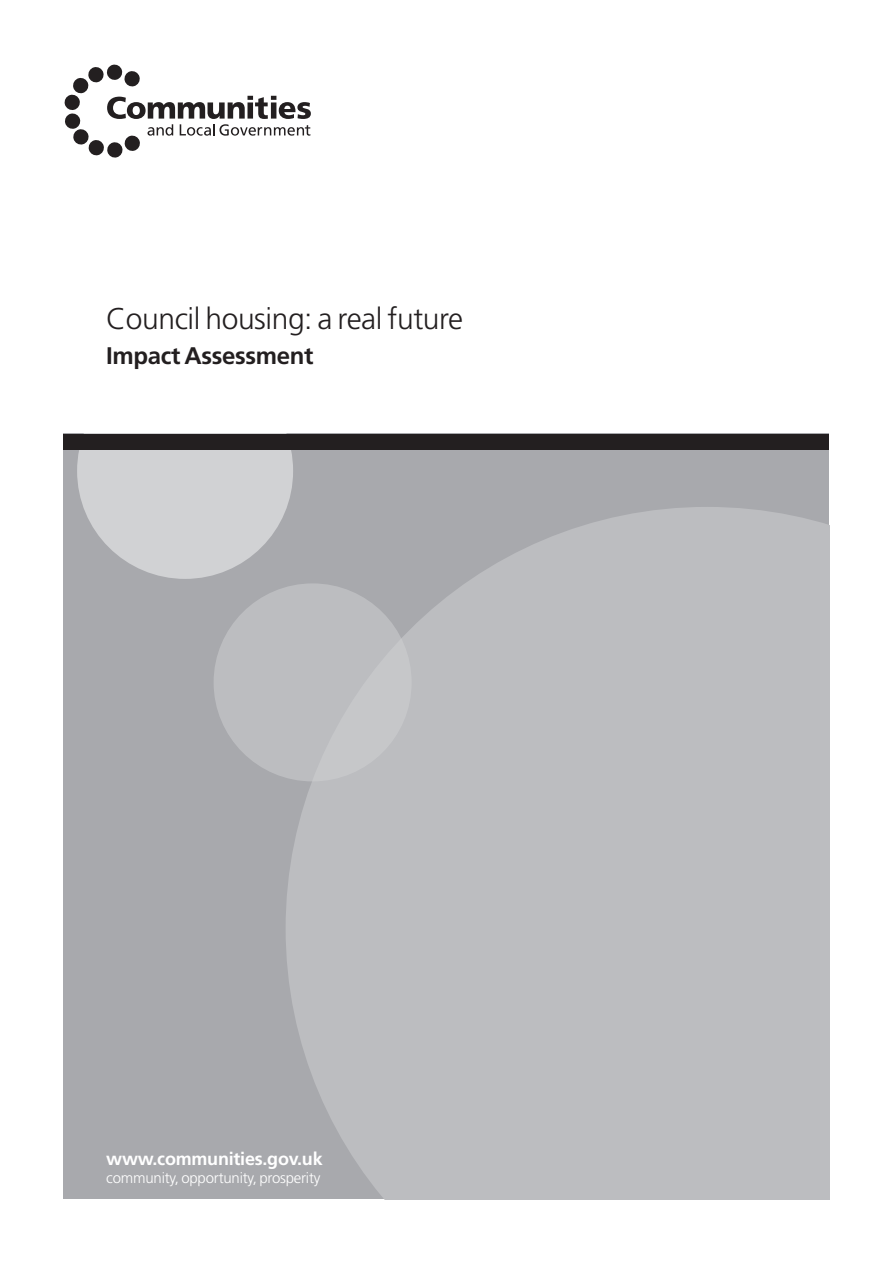
<style>
.page{position:relative;width:893px;height:1263px;background:#fff}
.page>*{position:absolute;margin:0;border:0;box-sizing:border-box;transform-origin:0 0}
.t1{font:300 30px "Frutiger LT Std";letter-spacing:-.015em;color:#231f20}
.t2{font:700 24px "Frutiger LT Std";letter-spacing:-.015em;color:#231f20}
.t3{font:700 18px "Frutiger LT Std";letter-spacing:-.015em;color:#fff}
.t4{font:300 15px "Frutiger LT Std";letter-spacing:-.015em;color:#fff}
</style>
<div class="page">
<div style="left:64px;top:434px;width:765px;height:765px;background:#a8a9ad"></div>
<svg style="left:286px;top:507px;width:543px;height:692px;fill:#bcbdc0"></svg>
<div style="left:214px;top:583px;width:198px;height:198px;background:#bcbdc0;border-radius:50%"></div>
<svg style="left:77px;top:449px;width:216px;height:130px"></svg>
<div style="left:64px;top:434px;width:765px;height:15px;background:#231f20"></div>
<svg style="left:64px;top:64px;width:247px;height:94px"></svg>
<h1 class="t1" style="left:106px;top:301px;width:358px">Council housing: a real future</h1>
<h2 class="t2" style="left:106px;top:342px;width:209px">Impact Assessment</h2>
<p class="t3" style="left:106px;top:1148px;width:218px">www.communities.gov.uk</p>
<p class="t4" style="left:106px;top:1169px;width:216px">community, opportunity, prosperity</p>
</div>
